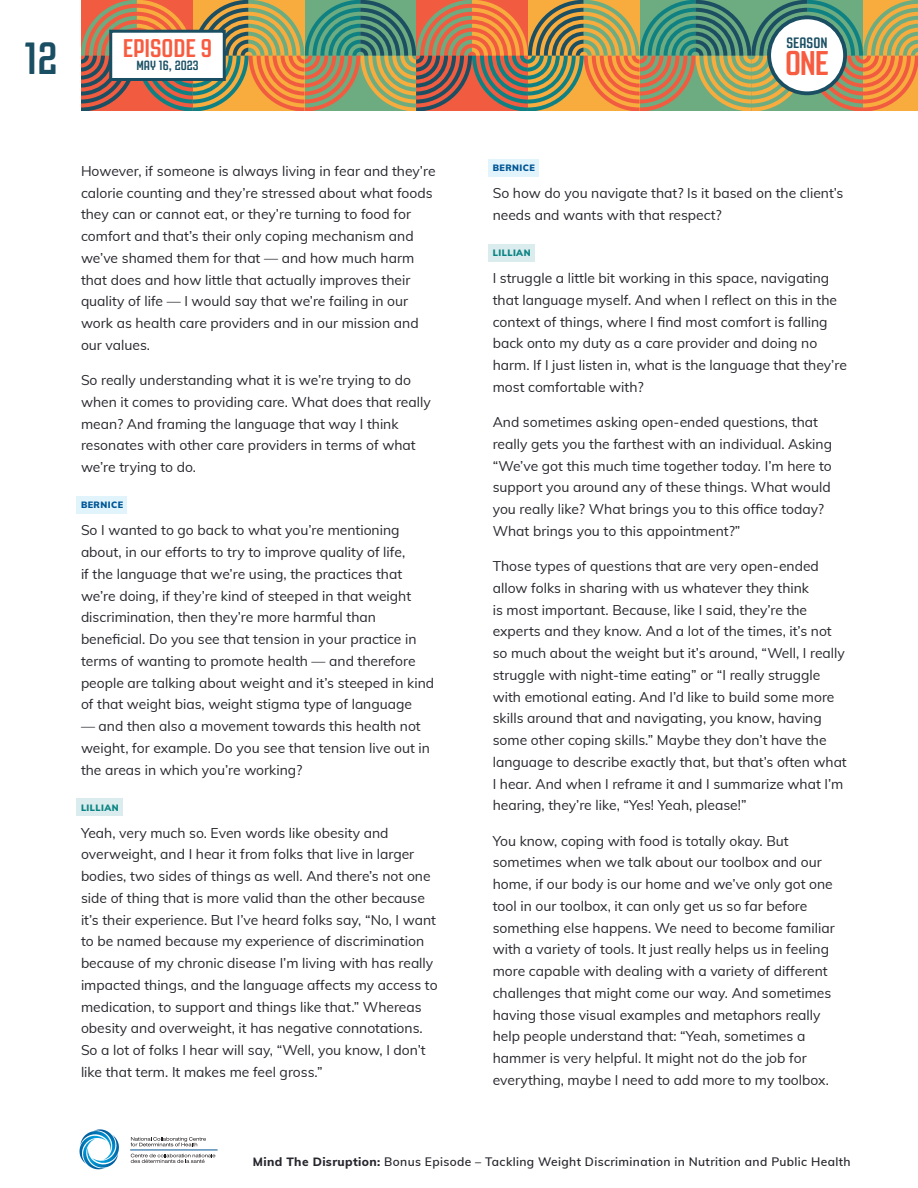
<style>
.page{position:relative;width:918px;height:1188px;background:#fff}
.page>*{position:absolute;margin:0;border:0;box-sizing:border-box;transform-origin:0 0}
.t1{font:700 45px "Revolution Gothic";color:#1a4f63}
.t2{font:700 34.2px "Revolution Gothic";color:#f75c40}
.t3{font:700 25.5px "Revolution Gothic";color:#f75c40}
.t4{font:700 15px "Revolution Gothic";letter-spacing:.005em;color:#1a4f63}
.body_copy_last_line{font:13.8px/21.8px "Muli";color:#26262d}
.t5{font:700 13.35px "Revolution Gothic";letter-spacing:.005em;color:#1a4f63}
.t6{font:600 12px "Muli";letter-spacing:.03em;color:#26262d}
.B{font:900 9px "Muli";letter-spacing:.05em;color:#005595}
.A{font:900 9px "Muli";letter-spacing:.05em;color:#0a8383}
.s1{font-weight:800}
</style>
<div class="page">
<svg style="left:81px;top:0;width:837px;height:111px;background:#a28b5b"></svg>
<svg style="left:131px;top:1137px;width:75px;height:9px"></svg>
<svg style="left:131px;top:1154px;width:84px;height:9px"></svg>
<svg style="left:79px;top:1129px;width:40px;height:41px"></svg>
<hr style="left:130px;top:1150px;width:88px;height:1px;background:#005595">
<div style="left:769px;top:17px;width:76px;height:76px;background:#fff;border-radius:50%"></div>
<div style="left:767px;top:15px;width:80px;height:80px;border:4px solid #1a4f63;border-radius:50%"></div>
<div style="left:109px;top:30px;width:117px;height:51px;background:#fff;border:3px solid #1a4f63"></div>
<svg style="left:77px;top:496px;width:50px;height:18px"></svg>
<svg style="left:77px;top:798px;width:46px;height:18px"></svg>
<svg style="left:488px;top:159px;width:51px;height:18px"></svg>
<svg style="left:488px;top:244px;width:46px;height:17px"></svg>
<h1 class="t1" style="left:24px;top:34px;width:35px">12</h1>
<p class="t4" style="left:787px;top:35px;width:43px">SEASON</p>
<h3 class="t3" style="left:123px;top:35px;width:91px">EPISODE 9</h3>
<p class="t5" style="left:136px;top:58px;width:64px">MAY 16, 2023</p>
<h2 class="t2" style="left:785px;top:45px;width:45px">ONE</h2>
<p class="body_copy_last_line" style="left:81px;top:159px;width:356px">However, if someone is always living in fear and they’re calorie counting and they’re stressed about what foods they can or cannot eat, or they’re turning to food for comfort and that’s their only coping mechanism and we’ve shamed them for that — and how much harm that does and how little that actually improves their quality of life — I would say that we’re failing in our work as health care providers and in our mission and our values.</p>
<p class="body_copy_last_line" style="left:81px;top:369px;width:351px">So really understanding what it is we’re trying to do when it comes to providing care. What does that really mean? And framing the language that way I think resonates with other care providers in terms of what we’re trying to do.</p>
<p class="B" style="left:81px;top:498px;width:44px">BERNICE</p>
<p class="body_copy_last_line" style="left:81px;top:519px;width:355px">So I wanted to go back to what you’re mentioning about, in our efforts to try to improve quality of life,<br>if the language that we’re using, the practices that we’re doing, if they’re kind of steeped in that weight discrimination, then they’re more harmful than beneficial. Do you see that tension in your practice in terms of wanting to promote health — and therefore people are talking about weight and it’s steeped in kind of that weight bias, weight stigma type of language</p>
<p class="body_copy_last_line" style="left:81px;top:715px;width:351px">— and then also a movement towards this health not weight, for example. Do you see that tension live out in the areas in which you’re working?</p>
<p class="A" style="left:81px;top:801px;width:39px">LILLIAN</p>
<p class="body_copy_last_line" style="left:81px;top:821px;width:358px">Yeah, very much so. Even words like obesity and overweight, and I hear it from folks that live in larger bodies, two sides of things as well. And there’s not one side of thing that is more valid than the other because it’s their experience. But I’ve heard folks say, “No, I want to be named because my experience of discrimination because of my chronic disease I’m living with has really impacted things, and the language affects my access to medication, to support and things like that.” Whereas obesity and overweight, it has negative connotations.<br>So a lot of folks I hear will say, “Well, you know, I don’t like that term. It makes me feel gross.”</p>
<p class="B" style="left:493px;top:161px;width:44px">BERNICE</p>
<p class="body_copy_last_line" style="left:493px;top:182px;width:352px">So how do you navigate that? Is it based on the client’s needs and wants with that respect?</p>
<p class="A" style="left:493px;top:246px;width:39px">LILLIAN</p>
<p class="body_copy_last_line" style="left:493px;top:267px;width:356px">I struggle a little bit working in this space, navigating that language myself. And when I reflect on this in the context of things, where I find most comfort is falling back onto my duty as a care provider and doing no harm. If I just listen in, what is the language that they’re most comfortable with?</p>
<p class="body_copy_last_line" style="left:493px;top:411px;width:341px">And sometimes asking open-ended questions, that really gets you the farthest with an individual. Asking “We’ve got this much time together today. I’m here to support you around any of these things. What would you really like? What brings you to this office today?<br>What brings you to this appointment?”</p>
<p class="body_copy_last_line" style="left:493px;top:555px;width:356px">Those types of questions that are very open-ended allow folks in sharing with us whatever they think<br>is most important. Because, like I said, they’re the experts and they know. And a lot of the times, it’s not so much about the weight but it’s around, “Well, I really struggle with night-time eating” or “I really struggle with emotional eating. And I’d like to build some more skills around that and navigating, you know, having some other coping skills.” Maybe they don’t have the language to describe exactly that, but that’s often what I hear. And when I reframe it and I summarize what I’m hearing, they’re like, “Yes! Yeah, please!”</p>
<p class="body_copy_last_line" style="left:493px;top:829px;width:344px">You know, coping with food is totally okay. But sometimes when we talk about our toolbox and our home, if our body is our home and we’ve only got one tool in our toolbox, it can only get us so far before something else happens. We need to become familiar with a variety of tools. It just really helps us in feeling more capable with dealing with a variety of different challenges that might come our way. And sometimes having those visual examples and metaphors really help people understand that: “Yeah, sometimes a hammer is very helpful. It might not do the job for everything, maybe I need to add more to my toolbox.</p>
<p class="t6" style="left:253px;top:1153px;width:599px"><span class="s1">Mind The Disruption:</span> Bonus Episode – Tackling Weight Discrimination in Nutrition and Public Health</p>
</div>
